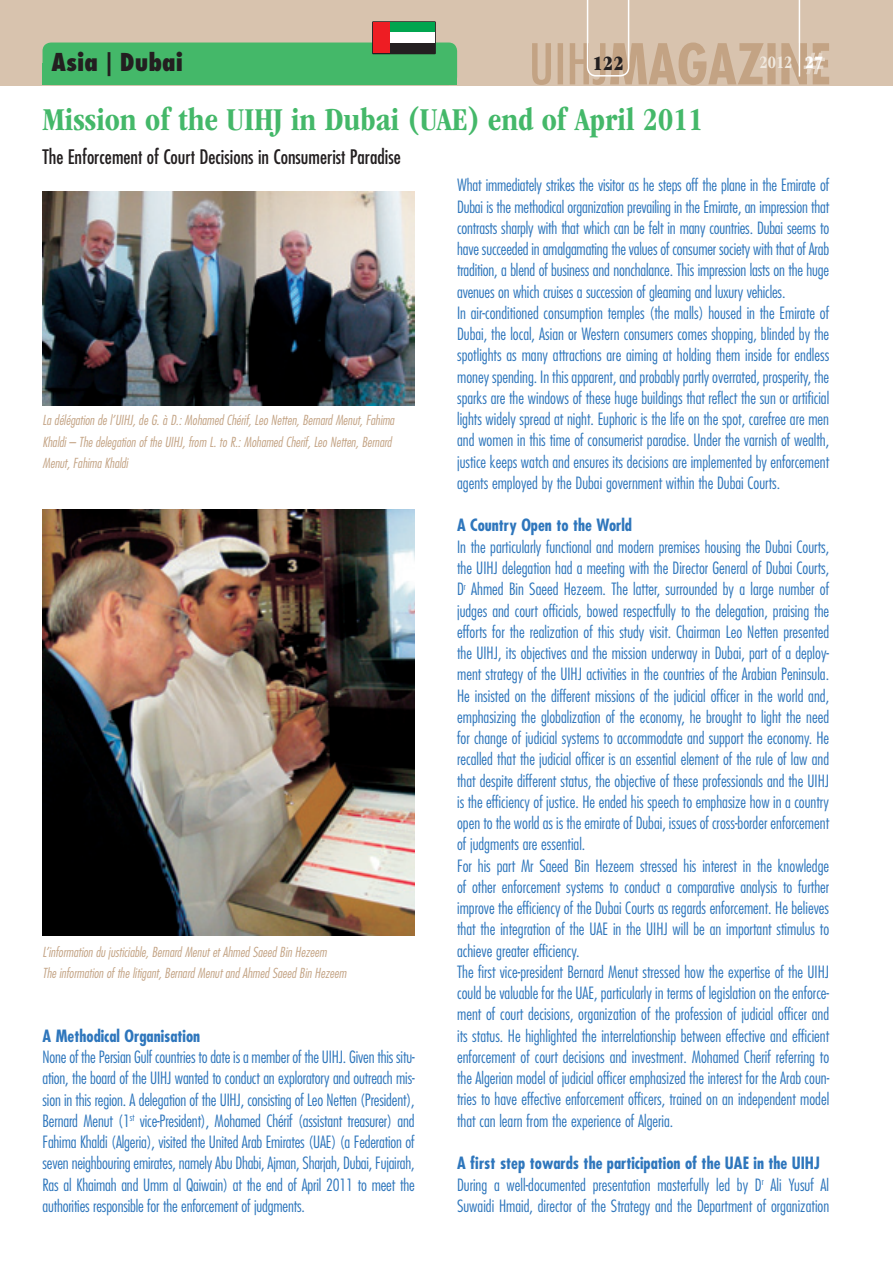
<style>
.page{position:relative;width:893px;height:1263px;background:#fff}
.page>*{position:absolute;margin:0;border:0;box-sizing:border-box;transform-origin:0 0}
.t1{font:700 condensed 33px "ITC Garamond Std";color:#44b869}
.t2{font:800 condensed 24px "Futura Std";color:#231f20}
.t3{font:21px "ITC Garamond Std Ult Cond";color:#231f20}
.t4{font:condensed 19.5px "Futura Std";color:#231f20}
.t5{font:700 condensed 18px "ITC Garamond Std";color:#f0e9df}
.t6{font:300 condensed 16.5px/21.3px "Futura Std";color:#2e76bc}
.t7{font:700 condensed 16.5px "Futura Std";color:#2e76bc}
.t8{font:italic 300 condensed 13.5px/21.3px "Futura Std";color:#c3a384}
.s1{font-family:"ITC Garamond Std Ult Cond";font-weight:400;font-stretch:normal;color:#fff}
.s2{font-weight:700}
</style>
<div class="page">
<div style="left:0;top:0;width:893px;height:85px;background:#d8c3ae"></div>
<svg style="left:532px;top:0;width:297px;height:85px"></svg>
<img style="left:43px;top:191px;width:372px;height:214px">
<img style="left:43px;top:509px;width:372px;height:426px">
<div style="left:43px;top:43px;width:414px;height:42px;background:#44b869;border-radius:9px"></div>
<svg style="left:372px;top:21px;width:64px;height:33px"></svg>
<div style="left:373px;top:22px;width:62px;height:31px;background:#fff"></div>
<div style="left:373px;top:22px;width:62px;height:10px;background:#00a54f"></div>
<div style="left:373px;top:43px;width:62px;height:10px;background:#231f20"></div>
<div style="left:373px;top:22px;width:16px;height:31px;background:#ee1d23"></div>
<h2 class="t2" style="left:52px;top:47px;width:133px">Asia | Dubai</h2>
<p class="t3" style="left:592px;top:51px;width:33px">122</p>
<p class="t5" style="left:759px;top:52px;width:65px">2012 <span class="s1">27</span></p>
<h1 class="t1" style="left:43px;top:101px;width:662px">Mission of the UIHJ in Dubai (UAE) end of April 2011</h1>
<p class="t4" style="left:43px;top:145px;width:360px">The Enforcement of Court Decisions in Consumerist Paradise</p>
<p class="t8" style="left:43px;top:410px;width:353px">La délégation de l’UIHJ, de G. à D.: Mohamed Chérif, Leo Netten, Bernard Menut, Fahima<br>Khaldi – The delegation of the UIHJ, from L. to R.: Mohamed Cherif, Leo Netten, Bernard<br>Menut, Fahima Khaldi</p>
<p class="t8" style="left:43px;top:942px;width:305px">L’information du justiciable, Bernard Menut et Ahmed Saeed Bin Hezeem<br>The information of the litigant, Bernard Menut and Ahmed Saeed Bin Hezeem</p>
<p class="t7" style="left:43px;top:1025px;width:159px">A Methodical Organisation</p>
<p class="t6" style="left:43px;top:1046px;width:374px;text-align:justify">None of the Persian Gulf countries to date is a member of the UIHJ. Given this situ&shy;ation, the board of the UIHJ wanted to conduct an exploratory and outreach mis&shy;sion in this region. A delegation of the UIHJ, consisting of Leo Netten (President), Bernard Menut (1<sup>st</sup> vice-President), Mohamed Chérif (assistant treasurer) and Fahima Khaldi (Algeria), visited the United Arab Emirates (UAE) (a Federation of seven neighbouring emirates, namely Abu Dhabi, Ajman, Sharjah, Dubai, Fujairah, Ras al Khaimah and Umm al Qaiwain) at the end of April 2011 to meet the authorities responsible for the enforcement of judgments.</p>
<p class="t6" style="left:457px;top:175px;width:374px">What immediately strikes the visitor as he steps off the plane in the Emirate of Dubai is the methodical organization prevailing in the Emirate, an impression that contrasts sharply with that which can be felt in many countries. Dubai seems to have succeeded in amalgamating the values of consumer society with that of Arab tradition, a blend of business and nonchalance. This impression lasts on the huge avenues on which cruises a succession of gleaming and luxury vehicles.<br>In air-conditioned consumption temples (the malls) housed in the Emirate of Dubai, the local, Asian or Western consumers comes shopping, blinded by the spotlights as many attractions are aiming at holding them inside for endless money spending. In this apparent, and probably partly overrated, prosperity, the sparks are the windows of these huge buildings that reflect the sun or artificial lights widely spread at night. Euphoric is the life on the spot, carefree are men and women in this time of consumerist paradise. Under the varnish of wealth, justice keeps watch and ensures its decisions are implemented by enforcement agents employed by the Dubai government within the Dubai Courts.</p>
<p class="t7" style="left:457px;top:515px;width:176px">A Country Open to the World</p>
<p class="t6" style="left:457px;top:536px;width:374px">In the particularly functional and modern premises housing the Dubai Courts, the UIHJ delegation had a meeting with the Director General of Dubai Courts, D<sup>r</sup> Ahmed Bin Saeed Hezeem. The latter, surrounded by a large number of judges and court officials, bowed respectfully to the delegation, praising the efforts for the realization of this study visit. Chairman Leo Netten presented the UIHJ, its objectives and the mission underway in Dubai, part of a deploy&shy;ment strategy of the UIHJ activities in the countries of the Arabian Peninsula.<br>He insisted on the different missions of the judicial officer in the world and, emphasizing the globalization of the economy, he brought to light the need for change of judicial systems to accommodate and support the economy. He recalled that the judicial officer is an essential element of the rule of law and that despite different status, the objective of these professionals and the UIHJ is the efficiency of justice. He ended his speech to emphasize how in a country open to the world as is the emirate of Dubai, issues of cross-border enforcement of judgments are essential.<br>For his part Mr Saeed Bin Hezeem stressed his interest in the knowledge of other enforcement systems to conduct a comparative analysis to further improve the efficiency of the Dubai Courts as regards enforcement. He believes that the integration of the UAE in the UIHJ will be an important stimulus to achieve greater efficiency.<br>The first vice-president Bernard Menut stressed how the expertise of the UIHJ could be valuable for the UAE, particularly in terms of legislation on the enforce&shy;ment of court decisions, organization of the profession of judicial officer and its status. He highlighted the interrelationship between effective and efficient enforcement of court decisions and investment. Mohamed Cherif referring to the Algerian model of judicial officer emphasized the interest for the Arab coun&shy;tries to have effective enforcement officers, trained on an independent model that can learn from the experience of Algeria.</p>
<p class="t6" style="left:457px;top:1152px;width:374px"><span class="s2">A first step towards the participation of the UAE in the UIHJ<br></span>During a well-documented presentation masterfully led by D<sup>r</sup> Ali Yusuf Al<br>Suwaidi Hmaid, director of the Strategy and the Department of organization</p>
</div>
